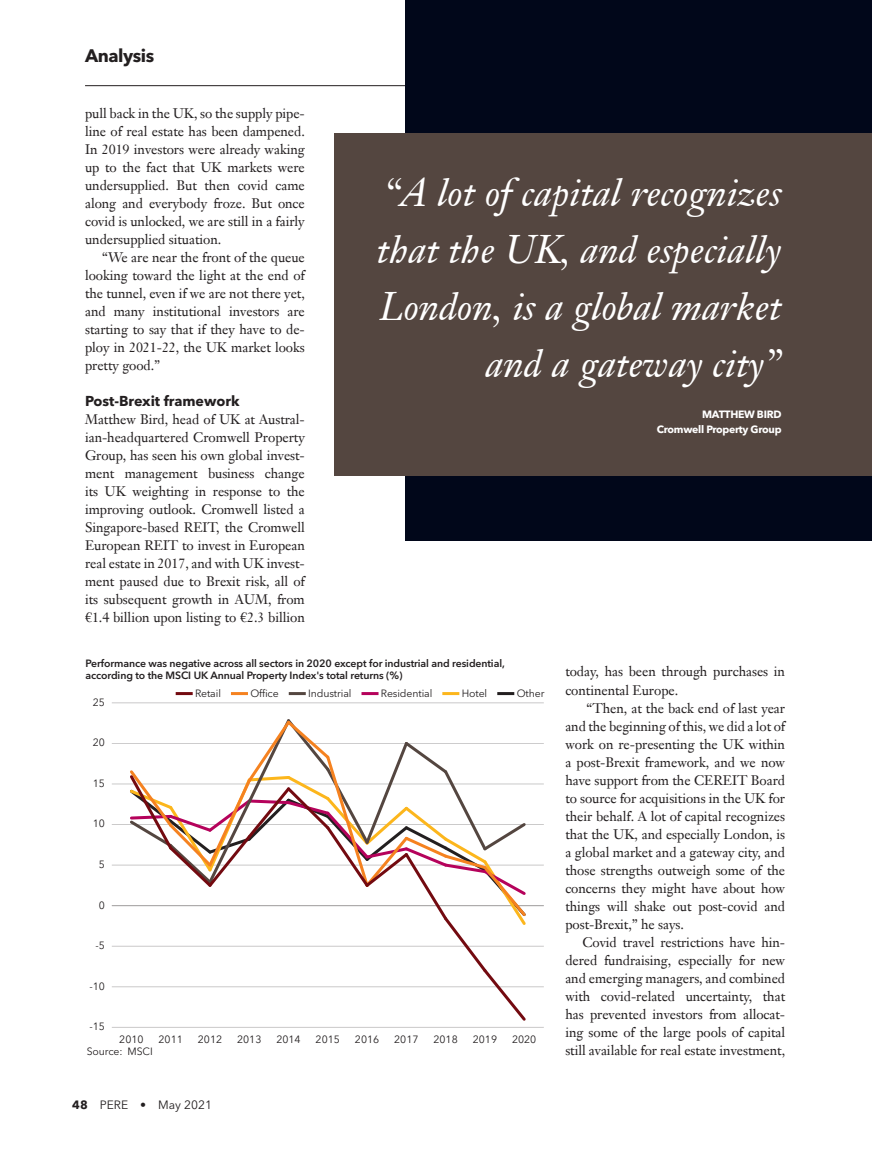
<style>
.page{position:relative;width:872px;height:1149px;background:#fff}
.page>*{position:absolute;margin:0;border:0;box-sizing:border-box;transform-origin:0 0}
.J2_Analysis_Quote_la{font:italic 39px/57px "Janson Text LT Pro";color:#fff;text-align:right}
.t1{font:700 18px "Avenir Next LT Pro";letter-spacing:-.025em;color:#231f20}
.I_Analysis_Crosshead{font:700 14.25px "Avenir Next LT Pro";color:#231f20}
.G__Analysis_Body_Ind{font:13.5px/18px "Janson Text LT Pro";letter-spacing:-.005em;color:#231f20;text-align:justify}
.F_Analysis_Body_NO_i{font:13.5px/18px "Janson Text LT Pro";letter-spacing:-.005em;color:#231f20;text-align:justify}
.t2{font:12px "Avenir Next LT Pro";color:#231f20}
.Graphic_text___Pictu{font:600 10.5px/12px "Avenir Next LT Pro";letter-spacing:-.01em;color:#231f20}
.Graphic_text___Pictu-2{font:10.5px "Avenir Next LT Pro";letter-spacing:-.01em;color:#231f20}
.M_Analysis_quote_Com{font:700 10.5px "Avenir Next LT Pro";letter-spacing:-.025em;color:#fff}
.K_Analysis_quote_nam{font:700 10.5px "Avenir Next LT Pro";letter-spacing:-.025em;color:#fff}
.s1{font-weight:700}
</style>
<div class="page">
<hr style="left:85px;top:85px;width:787px;height:1px;background:#231f20">
<div style="left:405px;top:0;width:467px;height:540px;background:#01071a"></div>
<div style="left:334px;top:133px;width:538px;height:342px;background:#544640"></div>
<hr style="left:112px;top:1026px;width:432px;height:1px;background:#231f20">
<hr style="left:112px;top:986px;width:432px;height:1px;background:#231f20">
<hr style="left:112px;top:945px;width:432px;height:1px;background:#231f20">
<hr style="left:112px;top:905px;width:432px;height:1px;background:#231f20">
<hr style="left:112px;top:864px;width:432px;height:1px;background:#231f20">
<hr style="left:112px;top:823px;width:432px;height:1px;background:#231f20">
<hr style="left:112px;top:783px;width:432px;height:1px;background:#231f20">
<hr style="left:112px;top:742px;width:432px;height:1px;background:#231f20">
<hr style="left:112px;top:702px;width:432px;height:1px;background:#231f20">
<svg style="left:127px;top:719px;width:401px;height:302px"></svg>
<hr style="left:176px;top:691px;width:17px;height:3px;background:#730a10">
<hr style="left:231px;top:691px;width:17px;height:3px;background:#f58220">
<hr style="left:289px;top:691px;width:17px;height:3px;background:#544640">
<hr style="left:361px;top:691px;width:17px;height:3px;background:#b5025b">
<hr style="left:442px;top:691px;width:17px;height:3px;background:#fcb61c">
<hr style="left:497px;top:691px;width:17px;height:3px;background:#231f20">
<h2 class="t1" style="left:85px;top:45px;width:71px">Analysis</h2>
<p class="G__Analysis_Body_Ind" style="left:85px;top:104px;width:221px">pull back in the UK, so the supply pipe&shy;line of real estate has been dampened.<br>In 2019 investors were already waking up to the fact that UK markets were undersupplied. But then covid came along and everybody froze. But once covid is unlocked, we are still in a fairly undersupplied situation.</p>
<p class="G__Analysis_Body_Ind" style="left:85px;top:248px;width:221px;text-indent:17px">“We are near the front of the queue looking toward the light at the end of the tunnel, even if we are not there yet, and many institutional investors are starting to say that if they have to de&shy;ploy in 2021-22, the UK market looks pretty good.”</p>
<p class="I_Analysis_Crosshead" style="left:85px;top:392px;width:156px">Post-Brexit framework</p>
<p class="F_Analysis_Body_NO_i" style="left:85px;top:410px;width:221px">Matthew Bird, head of UK at Austral&shy;ian-headquartered Cromwell Property Group, has seen his own global invest&shy;ment management business change its UK weighting in response to the improving outlook. Cromwell listed a Singapore-based REIT, the Cromwell European REIT to invest in European real estate in 2017, and with UK invest&shy;ment paused due to Brexit risk, all of its subsequent growth in AUM, from €1.4 billion upon listing to €2.3 billion</p>
<p class="J2_Analysis_Quote_la" style="left:377px;top:164px;width:406px">“A lot of capital recognizes that the UK, and especially<br>London, is a global market and a gateway city”</p>
<p class="K_Analysis_quote_nam" style="left:702px;top:407px;width:81px">MATTHEW BIRD</p>
<p class="M_Analysis_quote_Com" style="left:657px;top:422px;width:126px">Cromwell Property Group</p>
<p class="Graphic_text___Pictu" style="left:86px;top:657px;width:421px">Performance was negative across all sectors in 2020 except for industrial and residential, according to the MSCI UK Annual Property Index's total returns (%)</p>
<p class="Graphic_text___Pictu-2" style="left:195px;top:686px;width:27px">Retail</p>
<p class="Graphic_text___Pictu-2" style="left:250px;top:686px;width:30px">Office</p>
<p class="Graphic_text___Pictu-2" style="left:308px;top:686px;width:45px">Industrial</p>
<p class="Graphic_text___Pictu-2" style="left:381px;top:686px;width:53px">Residential</p>
<p class="Graphic_text___Pictu-2" style="left:462px;top:686px;width:27px">Hotel</p>
<p class="Graphic_text___Pictu-2" style="left:517px;top:686px;width:29px">Other</p>
<p class="Graphic_text___Pictu-2" style="left:93px;top:695px;width:14px">25</p>
<p class="Graphic_text___Pictu-2" style="left:93px;top:736px;width:14px">20</p>
<p class="Graphic_text___Pictu-2" style="left:93px;top:776px;width:14px">15</p>
<p class="Graphic_text___Pictu-2" style="left:93px;top:817px;width:14px">10</p>
<p class="Graphic_text___Pictu-2" style="left:99px;top:857px;width:8px">5</p>
<p class="Graphic_text___Pictu-2" style="left:99px;top:898px;width:8px">0</p>
<p class="Graphic_text___Pictu-2" style="left:96px;top:938px;width:11px">-5</p>
<p class="Graphic_text___Pictu-2" style="left:89px;top:979px;width:17px">-10</p>
<p class="Graphic_text___Pictu-2" style="left:89px;top:1019px;width:17px">-15</p>
<p class="Graphic_text___Pictu-2" style="left:119px;top:1032px;width:26px">2010</p>
<p class="Graphic_text___Pictu-2" style="left:158px;top:1032px;width:26px">2011</p>
<p class="Graphic_text___Pictu-2" style="left:198px;top:1032px;width:26px">2012</p>
<p class="Graphic_text___Pictu-2" style="left:237px;top:1032px;width:26px">2013</p>
<p class="Graphic_text___Pictu-2" style="left:276px;top:1032px;width:26px">2014</p>
<p class="Graphic_text___Pictu-2" style="left:316px;top:1032px;width:26px">2015</p>
<p class="Graphic_text___Pictu-2" style="left:355px;top:1032px;width:26px">2016</p>
<p class="Graphic_text___Pictu-2" style="left:394px;top:1032px;width:26px">2017</p>
<p class="Graphic_text___Pictu-2" style="left:433px;top:1032px;width:26px">2018</p>
<p class="Graphic_text___Pictu-2" style="left:473px;top:1032px;width:26px">2019</p>
<p class="Graphic_text___Pictu-2" style="left:512px;top:1032px;width:26px">2020</p>
<p class="Graphic_text___Pictu-2" style="left:87px;top:1045px;width:67px">Source: MSCI</p>
<p class="t2" style="left:72px;top:1097px;width:141px"><span class="s1">48</span> PERE • May 2021</p>
<p class="F_Analysis_Body_NO_i" style="left:565px;top:662px;width:221px">today, has been through purchases in continental Europe.</p>
<p class="G__Analysis_Body_Ind" style="left:565px;top:698px;width:221px;text-indent:21px">“Then, at the back end of last year and the beginning of this, we did a lot of work on re-presenting the UK within a post-Brexit framework, and we now have support from the CEREIT Board to source for acquisitions in the UK for their behalf. A lot of capital recognizes that the UK, and especially London, is a global market and a gateway city, and those strengths outweigh some of the concerns they might have about how things will shake out post-covid and post-Brexit,” he says.</p>
<p class="G__Analysis_Body_Ind" style="left:565px;top:932px;width:221px;text-indent:17px">Covid travel restrictions have hin&shy;dered fundraising, especially for new and emerging managers, and combined with covid-related uncertainty, that has prevented investors from allocat&shy;ing some of the large pools of capital still available for real estate investment,</p>
</div>
